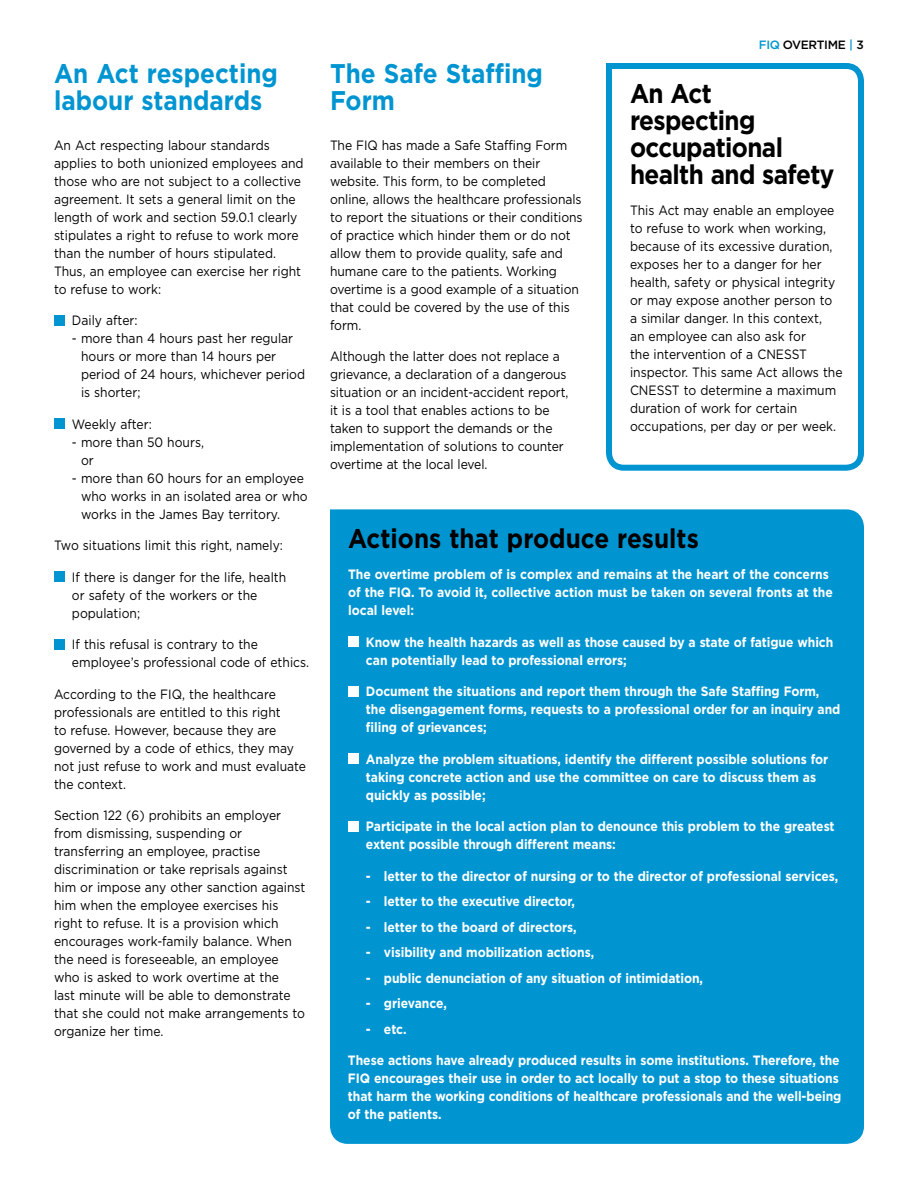
<style>
.page{position:relative;width:918px;height:1188px;background:#fff}
.page>*{position:absolute;margin:0;border:0;box-sizing:border-box;transform-origin:0 0}
.t1{font:700 27px/27px "Gotham";color:#0095d1;scale:.9 1}
.t2{font:700 27px/27px "Gotham";letter-spacing:-.025em;color:#000;scale:.9 1}
.t3{font:700 27px "Gotham";color:#000;scale:.9 1}
.t4{font:13.5px/18px "Gotham";color:#000;scale:.9 1}
.t5{font:700 13.5px/18px "Gotham";letter-spacing:-.005em;color:#fff;scale:.9 1}
.t6{font:500 12px "Gotham";letter-spacing:-.03em;color:#000}
.s1{color:#0095d1}
</style>
<div class="page">
<div style="left:330px;top:509px;width:534px;height:635px;background:#0095d1"></div>
<div style="left:348px;top:637px;width:10px;height:10px;background:#fff"></div>
<div style="left:348px;top:686px;width:10px;height:10px;background:#fff"></div>
<div style="left:348px;top:754px;width:10px;height:10px;background:#fff"></div>
<div style="left:348px;top:821px;width:10px;height:10px;background:#fff"></div>
<div style="left:54px;top:315px;width:10px;height:10px;background:#0095d1"></div>
<div style="left:54px;top:419px;width:10px;height:10px;background:#0095d1"></div>
<div style="left:54px;top:572px;width:10px;height:10px;background:#0095d1"></div>
<div style="left:54px;top:639px;width:10px;height:10px;background:#0095d1"></div>
<svg style="left:606px;top:63px;width:258px;height:408px"></svg>
<h1 class="t1" style="left:54px;top:59px;width:250px">An Act respecting labour standards</h1>
<p class="t4" style="left:54px;top:136px;width:279px">An Act respecting labour standards applies to both unionized employees and those who are not subject to a collective agreement. It sets a general limit on the length of work and section 59.0.1 clearly stipulates a right to refuse to work more than the number of hours stipulated.<br>Thus, an employee can exercise her right to refuse to work:</p>
<p class="t4" style="left:72px;top:311px;width:74px">Daily after:</p>
<p class="t4" style="left:81px;top:329px;width:251px;text-indent:-9px">- more than 4 hours past her regular hours or more than 14 hours per period of 24 hours, whichever period is shorter;</p>
<p class="t4" style="left:72px;top:415px;width:90px">Weekly after:</p>
<p class="t4" style="left:81px;top:433px;width:138px;text-indent:-9px">- more than 50 hours, or</p>
<p class="t4" style="left:81px;top:469px;width:253px;text-indent:-9px">- more than 60 hours for an employee who works in an isolated area or who works in the James Bay territory.</p>
<p class="t4" style="left:54px;top:536px;width:256px">Two situations limit this right, namely:</p>
<p class="t4" style="left:72px;top:568px;width:240px">If there is danger for the life, health or safety of the workers or the population;</p>
<p class="t4" style="left:72px;top:635px;width:265px">If this refusal is contrary to the employee’s professional code of ethics.</p>
<p class="t4" style="left:54px;top:685px;width:282px">According to the FIQ, the healthcare professionals are entitled to this right<br>to refuse. However, because they are governed by a code of ethics, they may not just refuse to work and must evaluate the context.</p>
<p class="t4" style="left:54px;top:806px;width:281px">Section 122 (6) prohibits an employer from dismissing, suspending or transferring an employee, practise discrimination or take reprisals against him or impose any other sanction against him when the employee exercises his right to refuse. It is a provision which encourages work-family balance. When the need is foreseeable, an employee who is asked to work overtime at the<br>last minute will be able to demonstrate that she could not make arrangements to organize her time.</p>
<h1 class="t1" style="left:330px;top:59px;width:238px">The Safe Staffing<br>Form</h1>
<p class="t4" style="left:330px;top:136px;width:282px">The FIQ has made a Safe Staffing Form available to their members on their website. This form, to be completed online, allows the healthcare professionals to report the situations or their conditions of practice which hinder them or do not allow them to provide quality, safe and humane care to the patients. Working overtime is a good example of a situation that could be covered by the use of this form.</p>
<p class="t4" style="left:330px;top:347px;width:267px">Although the latter does not replace a grievance, a declaration of a dangerous situation or an incident-accident report, it is a tool that enables actions to be taken to support the demands or the implementation of solutions to counter overtime at the local level.</p>
<p class="t6" style="left:759px;top:38px;width:107px"><span class="s1">FIQ</span> OVERTI ME <span class="s1">|</span> 3</p>
<h1 class="t2" style="left:630px;top:79px;width:229px">An Act respecting occupational health and safety</h1>
<p class="t4" style="left:630px;top:201px;width:238px">This Act may enable an employee to refuse to work when working, because of its excessive duration, exposes her to a danger for her health, safety or physical integrity or may expose another person to a similar danger. In this context,<br>an employee can also ask for<br>the intervention of a CNESST inspector. This same Act allows the<br>CNESST to determine a maximum duration of work for certain occupations, per day or per week.</p>
<h1 class="t3" style="left:348px;top:523px;width:391px">Actions that produce results</h1>
<p class="t5" style="left:348px;top:565px;width:540px">The overtime problem of is complex and remains at the heart of the concerns of the FIQ. To avoid it, collective action must be taken on several fronts at the local level:</p>
<p class="t5" style="left:366px;top:633px;width:521px">Know the health hazards as well as those caused by a state of fatigue which can potentially lead to professional errors;</p>
<p class="t5" style="left:366px;top:682px;width:529px">Document the situations and report them through the Safe Staffing Form, the disengagement forms, requests to a professional order for an inquiry and filing of grievances;</p>
<p class="t5" style="left:366px;top:750px;width:515px">Analyze the problem situations, identify the different possible solutions for taking concrete action and use the committee on care to discuss them as quickly as possible;</p>
<p class="t5" style="left:366px;top:817px;width:522px">Participate in the local action plan to denounce this problem to the greatest extent possible through different means:</p>
<p class="t5" style="left:366px;top:867px;width:526px">- letter to the director of nursing or to the director of professional services,</p>
<p class="t5" style="left:366px;top:892px;width:234px">- letter to the executive director,</p>
<p class="t5" style="left:366px;top:918px;width:236px">- letter to the board of directors,</p>
<p class="t5" style="left:366px;top:943px;width:255px">- visibility and mobilization actions,</p>
<p class="t5" style="left:366px;top:969px;width:376px">- public denunciation of any situation of intimidation,</p>
<p class="t5" style="left:366px;top:994px;width:91px">- grievance,</p>
<p class="t5" style="left:366px;top:1020px;width:47px">- etc.</p>
<p class="t5" style="left:348px;top:1051px;width:550px">These actions have already produced results in some institutions. Therefore, the FIQ encourages their use in order to act locally to put a stop to these situations that harm the working conditions of healthcare professionals and the well-being of the patients.</p>
</div>
